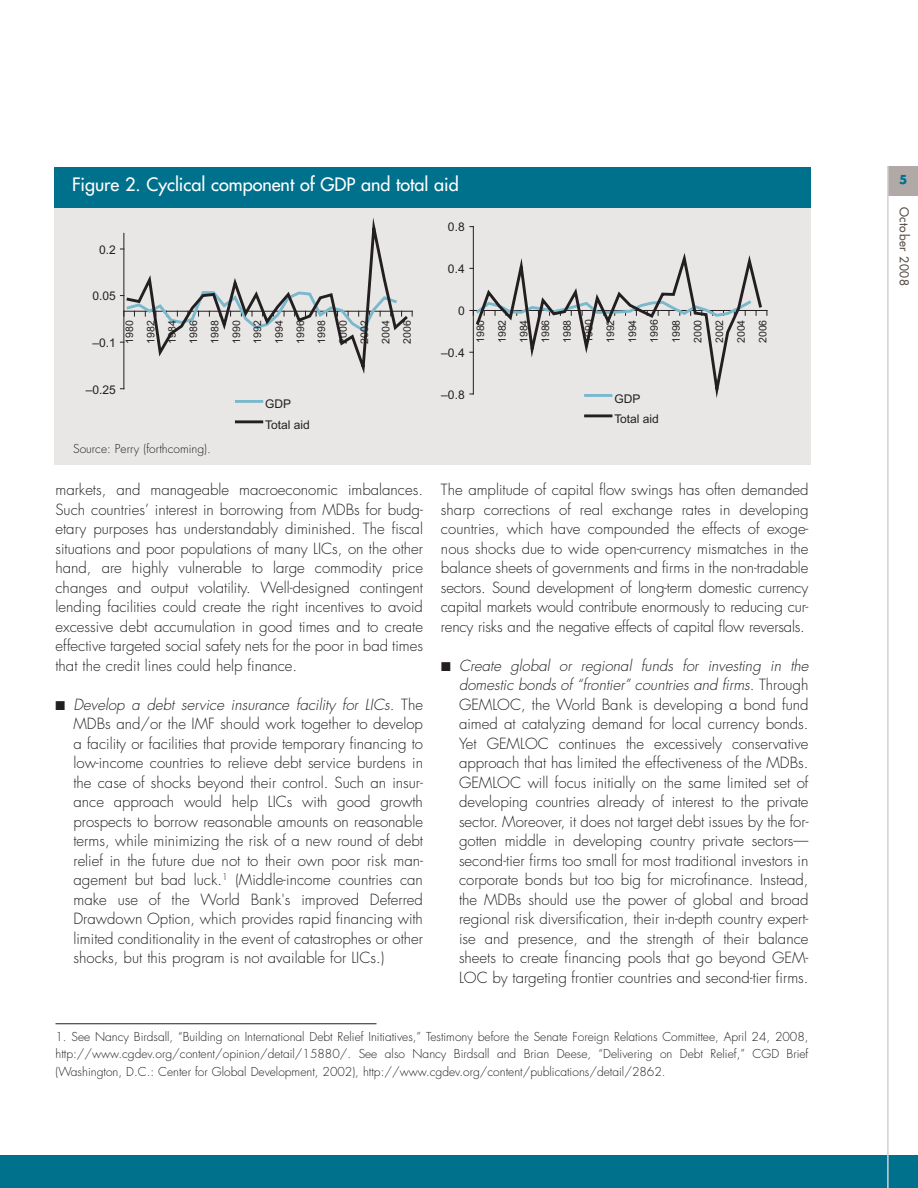
<style>
.page{position:relative;width:918px;height:1188px;background:#fff}
.page>*{position:absolute;margin:0;border:0;box-sizing:border-box;transform-origin:0 0}
.t1{font:18px "Futura";color:#fff}
.t2{font:300 15px/19.5px "Futura";color:#231f20;text-align:justify}
.t3{font:300 12px/17.2px "Futura";color:#231f20;text-align:justify}
.t4{font:12px/20.4px "Arial";color:#231f20}
.t5{font:12px "Futura";letter-spacing:.045em;color:#584f4a}
.t6{font:700 12px "Futura";color:#00718c}
.t7{font:10.5px/21.3px "Arial";color:#231f20;text-align:justify}
.s1{font-style:italic}
</style>
<div class="page">
<div style="left:0;top:1155px;width:918px;height:33px;background:#00718c"></div>
<div style="left:888px;top:166px;width:30px;height:30px;background:#b0a9a6"></div>
<hr style="left:887px;top:164px;width:2px;height:1024px;background:#d3d0d0">
<div style="left:886px;top:159px;width:32px;height:7px;background:#fff"></div>
<div style="left:54px;top:167px;width:756px;height:43px;background:#00718c"></div>
<div style="left:54px;top:208px;width:756px;height:256px;background:#e9e7e6"></div>
<hr style="left:124px;top:233px;width:1px;height:156px;background:#231f20">
<hr style="left:124px;top:311px;width:288px;height:1px;background:#231f20">
<svg style="left:125px;top:217px;width:285px;height:157px"></svg>
<hr style="left:236px;top:400px;width:26px;height:3px;background:#7ab8cc">
<hr style="left:236px;top:420px;width:26px;height:3px;background:#231f20">
<hr style="left:473px;top:227px;width:1px;height:167px;background:#231f20">
<hr style="left:473px;top:310px;width:294px;height:1px;background:#231f20">
<svg style="left:476px;top:253px;width:286px;height:145px"></svg>
<hr style="left:586px;top:394px;width:25px;height:3px;background:#7ab8cc">
<hr style="left:586px;top:414px;width:25px;height:3px;background:#231f20">
<hr style="left:56px;top:1023px;width:320px;height:1px;background:#231f20">
<p class="t1" style="left:72px;top:175px;width:388px">Figure 2. Cyclical component of GDP and total aid</p>
<p class="t4" style="left:99px;top:241px;width:18px">0.2</p>
<p class="t4" style="left:93px;top:287px;width:25px">0.05</p>
<p class="t4" style="left:93px;top:334px;width:25px">–0.1</p>
<p class="t7" style="left:120px;top:344px;width:25px;rotate:-90deg">1980<br>1982<br>1984<br>1986<br>1988<br>1990<br>1992<br>1994<br>1996<br>1998<br>2000<br>2002<br>2004<br>2006</p>
<p class="t4" style="left:86px;top:380px;width:32px">–0.25</p>
<p class="t4" style="left:265px;top:395px;width:46px">GDP<br>Total aid</p>
<p class="t3" style="left:73px;top:441px;width:139px">Source: Perry (forthcoming).</p>
<p class="t2" style="left:55px;top:481px;width:369px">markets, and manageable macroeconomic imbalances.<br>Such countries’ interest in borrowing from MDBs for budg&shy;etary purposes has understandably diminished. The fiscal situations and poor populations of many LICs, on the other hand, are highly vulnerable to large commodity price changes and output volatility. Well-designed contingent lending facilities could create the right incentives to avoid excessive debt accumulation in good times and to create effective targeted social safety nets for the poor in bad times that the credit lines could help finance.</p>
<p class="t2" style="left:73px;top:696px;width:351px;text-indent:-18px">■ <span class="s1">Develop a debt service insurance facility for LICs.</span> T h e MDBs and/or the IMF should work together to develop a facility or facilities that provide temporary financing to low-income countries to relieve debt service burdens in the case of shocks beyond their control. Such an insur&shy;ance approach would help LICs with good growth prospects to borrow reasonable amounts on reasonable terms, while minimizing the risk of a new round of debt relief in the future due not to their own poor risk man&shy;agement but bad luck.<sup>1</sup> (Middle-income countries can make use of the World Bank's improved Deferred Drawdown Option, which provides rapid financing with limited conditionality in the event of catastrophes or other shocks, but this program is not available for LICs.)</p>
<p class="t4" style="left:448px;top:218px;width:18px">0.8</p>
<p class="t4" style="left:448px;top:260px;width:18px">0.4</p>
<p class="t4" style="left:458px;top:302px;width:8px">0</p>
<p class="t4" style="left:441px;top:344px;width:25px">–0.4</p>
<p class="t7" style="left:470px;top:343px;width:25px;line-height:21.8px;rotate:-90deg">1980<br>1982<br>1984<br>1986<br>1988<br>1990<br>1992<br>1994<br>1996<br>1998<br>2000<br>2002<br>2004<br>2006</p>
<p class="t4" style="left:441px;top:386px;width:25px">–0.8</p>
<p class="t4" style="left:614px;top:389px;width:46px">GDP<br>Total aid</p>
<p class="t2" style="left:441px;top:481px;width:369px">The amplitude of capital flow swings has often demanded sharp corrections of real exchange rates in developing countries, which have compounded the effects of exoge&shy;nous shocks due to wide open-currency mismatches in the balance sheets of governments and firms in the non-tradable sectors. Sound development of long-term domestic currency capital markets would contribute enormously to reducing cur&shy;rency risks and the negative effects of capital flow reversals.</p>
<p class="t2" style="left:459px;top:657px;width:354px;text-align:left;text-indent:-18px">■ <span class="s1">Create global or regional funds for investing in the domestic bonds of “frontier” countries and firms.</span> T h ro u g h GEMLOC, the World Bank is developing a bond fund aimed at catalyzing demand for local currency bonds.<br>Yet GEMLOC continues the excessively conservative approach that has limited the effectiveness of the MDBs.<br>GEMLOC will focus initially on the same limited set of developing countries already of interest to the private sector. Moreover, it does not target debt issues by the for&shy;gotten middle in developing country private sectors— second-tier firms too small for most traditional investors in corporate bonds but too big for microfinance. Instead, the MDBs should use the power of global and broad regional risk diversification, their in-depth country expert&shy;ise and presence, and the strength of their balance sheets to create financing pools that go beyond GEM-LOC by targeting frontier countries and second-tier firms.</p>
<p class="t3" style="left:55px;top:1029px;width:755px">1. See Nancy Birdsall, “Building on International Debt Relief Initiatives,” Testimony before the Senate Foreign Relations Committee, April 24, 2008, http://www.cgdev.org/content/opinion/detail/15880/. See also Nancy Birdsall and Brian Deese, “Delivering on Debt Relief,” CGD Brief (Washington, D.C.: Center for Global Development, 2002), http://www.cgdev.org/content/publications/detail/2862.</p>
<p class="t6" style="left:899px;top:174px;width:10px">5</p>
<p class="t5" style="left:910px;top:207px;width:80px;rotate:90deg">October 2008</p>
</div>
